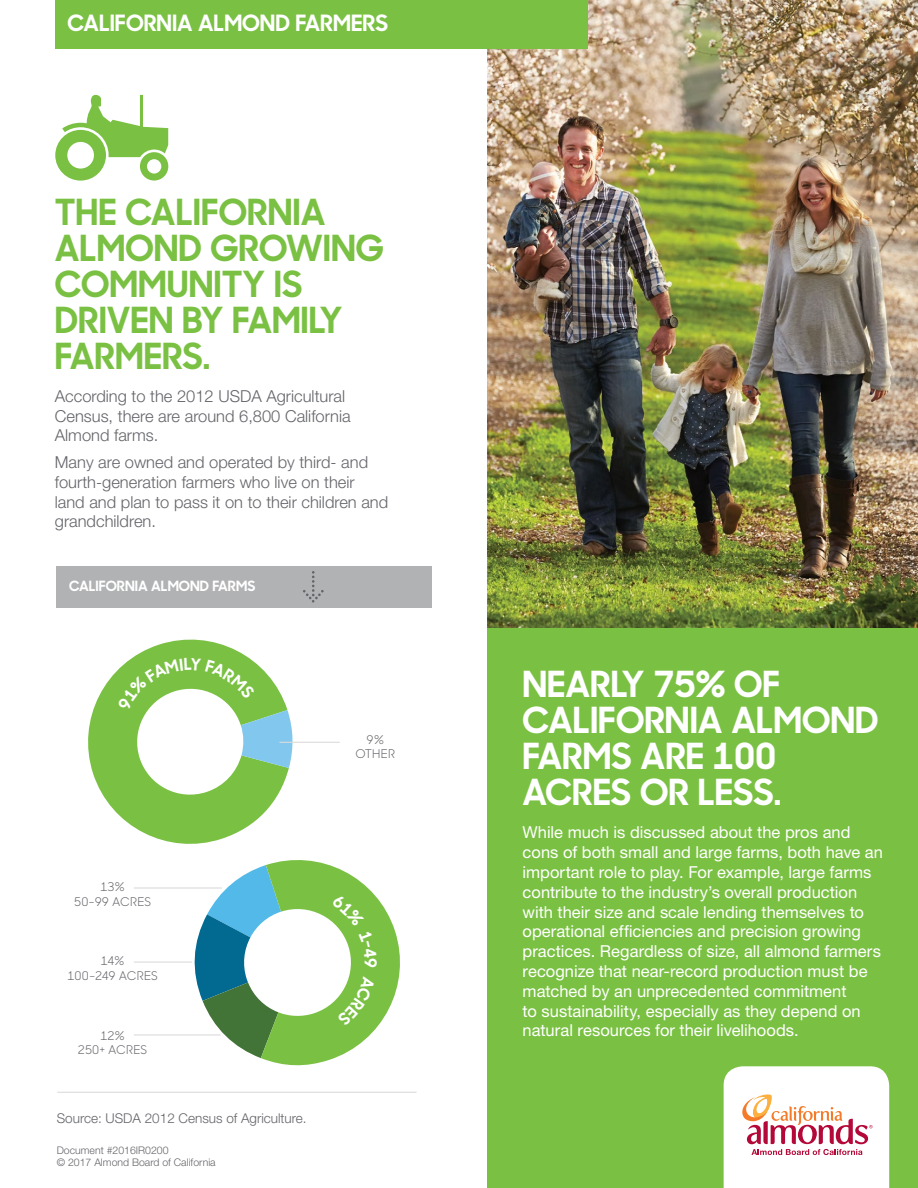
<style>
.page{position:relative;width:918px;height:1188px;background:#fff}
.page>*{position:absolute;margin:0;border:0;box-sizing:border-box;transform-origin:0 0}
.t1{font:700 36px/36px "Sharp Sans No 1";color:#7ac143}
.t2{font:700 36px/36px "Sharp Sans No 1";color:#fff}
.t3{font:700 22.5px "Sharp Sans No 1";color:#fff}
.t4{font:16.5px/19.8px "Helvetica Neue";color:#fff}
.t5{font:300 16.5px/19.8px "Helvetica Neue";color:#64656a}
.t6{font:700 14.1px "Sharp Sans No 1";color:#fff}
.t7{font:300 13.5px "Helvetica Neue";color:#64656a}
.t8{font:12px/14.4px "Sharp Sans No 1";letter-spacing:.015em;color:#64656a;text-align:center}
.t9{font:12px/14.4px "Sharp Sans No 1";letter-spacing:-.01em;color:#64656a;text-align:center}
.t10{font:300 10.5px/11.7px "Helvetica Neue";color:#64656a}
</style>
<div class="page">
<img style="left:487px;top:0;width:431px;height:628px">
<div style="left:487px;top:628px;width:431px;height:560px;background:#7ac143"></div>
<div style="left:55px;top:0;width:533px;height:48px;background:#7ac143"></div>
<div style="left:56px;top:566px;width:375px;height:41px;background:#b1b2b4"></div>
<svg style="left:303px;top:571px;width:21px;height:32px"></svg>
<svg style="left:88px;top:639px;width:201px;height:205px;fill:#7ac143"></svg>
<svg style="left:55px;top:95px;width:113px;height:86px"></svg>
<hr style="left:280px;top:742px;width:60px;height:1px;background:#dddbdb">
<hr style="left:134px;top:887px;width:88px;height:2px;background:#dddbdb">
<hr style="left:134px;top:962px;width:58px;height:1px;background:#dddbdb">
<hr style="left:134px;top:1034px;width:87px;height:2px;background:#dddbdb">
<hr style="left:57px;top:1092px;width:360px;height:1px;background:#dddbdb">
<svg style="left:724px;top:1066px;width:165px;height:122px;background:#f7e8e7"></svg>
<svg style="left:118px;top:658px;width:175px;height:110px"></svg>
<svg style="left:191px;top:860px;width:209px;height:206px"></svg>
<h2 class="t3" style="left:68px;top:6px;width:322px">CALIFORNIA ALMOND FARMERS</h2>
<h1 class="t1" style="left:55px;top:192px;width:330px">THE CALIFORNIA<br>ALMOND GROWING<br>COMMUNITY IS<br>DRIVEN BY FAMILY<br>FARMERS.</h1>
<p class="t5" style="left:55px;top:386px;width:297px">According to the 2012 USDA Agricultural<br>Census, there are around 6,800 California<br>Almond farms.</p>
<p class="t5" style="left:55px;top:452px;width:335px">Many are owned and operated by third- and fourth-generation farmers who live on their land and plan to pass it on to their children and grandchildren.</p>
<p class="t6" style="left:69px;top:576px;width:188px">CALIFORNIA ALMOND FARMS</p>
<p class="t8" style="left:74px;top:879px;width:79px">13%<br>50-99 ACRES</p>
<p class="t9" style="left:67px;top:953px;width:92px">14%<br>100-249 ACRES</p>
<p class="t8" style="left:78px;top:1028px;width:71px">12%<br>250+ ACRES</p>
<p class="t7" style="left:57px;top:1110px;width:251px">Source: USDA 2012 Census of Agriculture.</p>
<p class="t10" style="left:57px;top:1144px;width:160px">Document #2016IR0200<br>© 2017 Almond Board of California</p>
<p class="t8" style="left:355px;top:732px;width:41px">9%<br>OTHER</p>
<h1 class="t2" style="left:523px;top:664px;width:357px">NEARLY 75% OF<br>CALIFORNIA ALMOND<br>FARMS ARE 100<br>ACRES OR LESS.</h1>
<p class="t4" style="left:523px;top:822px;width:362px">While much is discussed about the pros and cons of both small and large farms, both have an important role to play. For example, large farms contribute to the industry’s overall production with their size and scale lending themselves to operational efficiencies and precision growing practices. Regardless of size, all almond farmers recognize that near-record production must be matched by an unprecedented commitment<br>to sustainability, especially as they depend on natural resources for their livelihoods.</p>
</div>
